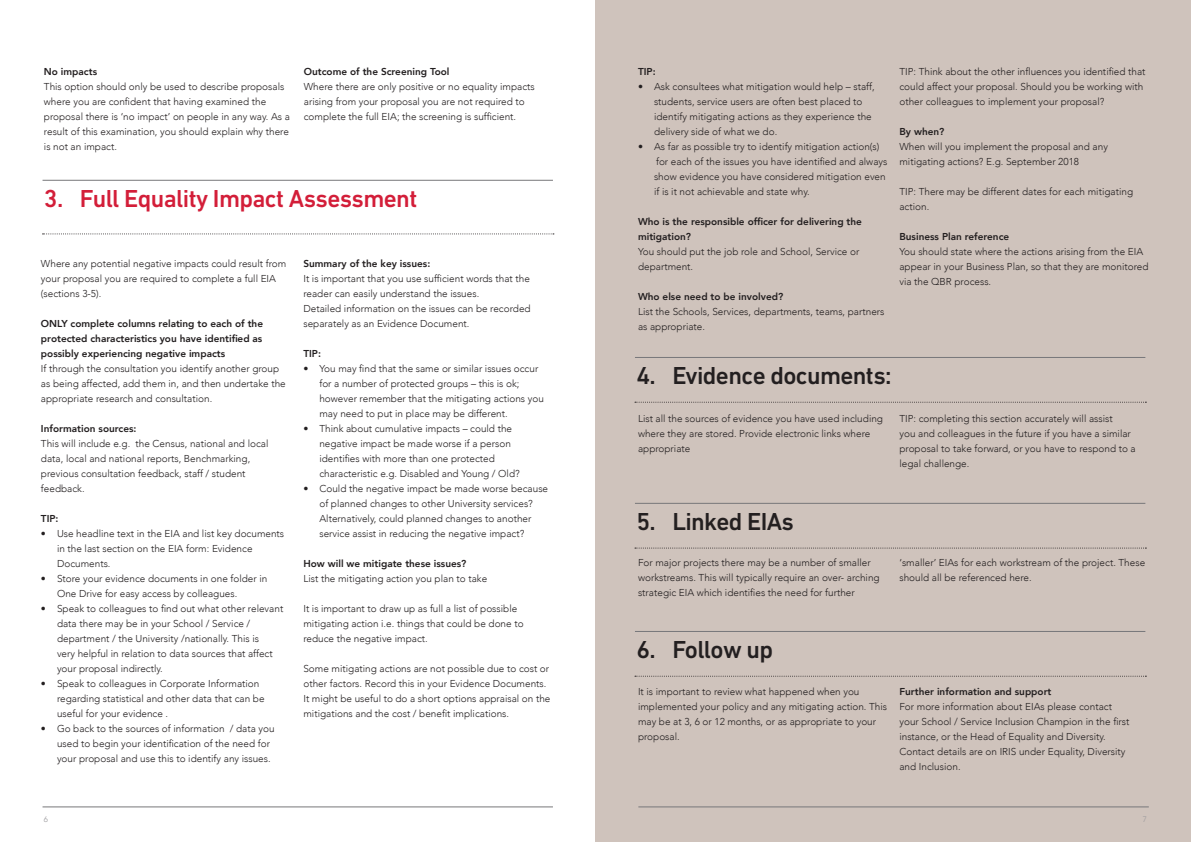
<style>
.page{position:relative;width:1191px;height:842px;background:#fff}
.page>*{position:absolute;margin:0;border:0;box-sizing:border-box;transform-origin:0 0}
.t1{font:500 25px "DIN Next LT Pro";letter-spacing:-.025em;color:#231f20}
.t2{font:500 25px "DIN Next LT Pro";letter-spacing:-.025em;color:#d31e39}
.t3{font:300 10px/15px "Avenir";color:#231f20}
.t4{font:800 10px/15px "Avenir";color:#231f20;text-align:justify}
.t5{font:300 8px "Avenir";color:#99989b}
</style>
<div class="page">
<hr style="left:43px;top:807px;width:510px;height:1px;background:#77777a">
<hr style="left:43px;top:180px;width:510px;height:1px;background:#77777a">
<div style="left:595px;top:0;width:596px;height:842px;background:#cfc3bc"></div>
<hr style="left:638px;top:807px;width:510px;height:1px;background:#77777a">
<svg style="left:43px;top:233px;width:511px;height:1px"></svg>
<hr style="left:635px;top:357px;width:510px;height:1px;background:#77777a">
<hr style="left:635px;top:503px;width:510px;height:1px;background:#77777a">
<hr style="left:635px;top:631px;width:510px;height:1px;background:#77777a">
<svg style="left:635px;top:402px;width:511px;height:1px"></svg>
<svg style="left:635px;top:548px;width:511px;height:1px"></svg>
<svg style="left:635px;top:676px;width:511px;height:1px"></svg>
<p class="t4" style="left:44px;top:64px;width:55px">No impacts</p>
<p class="t3" style="left:44px;top:79px;width:247px">This option should only be used to describe proposals where you are confident that having examined the proposal there is ‘no impact’ on people in any way. As a result of this examination, you should explain why there is not an impact.</p>
<p class="t4" style="left:304px;top:64px;width:147px">Outcome of the Screening Tool</p>
<p class="t3" style="left:304px;top:79px;width:232px">Where there are only positive or no equality impacts arising from your proposal you are not required to complete the full EIA; the screening is sufficient.</p>
<p class="t2" style="left:44px;top:184px;width:375px">3. Full Equality Impact Assessment</p>
<p class="t3" style="left:41px;top:256px;width:247px">Where any potential negative impacts could result from your proposal you are required to complete a full EIA (sections 3-5).</p>
<p class="t4" style="left:41px;top:316px;width:224px">ONLY complete columns relating to each of the protected characteristics you have identified as possibly experiencing negative impacts</p>
<p class="t3" style="left:41px;top:361px;width:246px">If through the consultation you identify another group as being affected, add them in, and then undertake the appropriate research and consultation.</p>
<p class="t4" style="left:41px;top:421px;width:97px">Information sources:</p>
<p class="t3" style="left:41px;top:436px;width:229px">This will include e.g. the Census, national and local data, local and national reports, Benchmarking, previous consultation feedback, staff / student feedback.</p>
<p class="t4" style="left:41px;top:511px;width:19px">TIP:</p>
<p class="t3" style="left:57px;top:526px;width:229px;text-indent:-16px">• Use headline text in the EIA and list key documents in the last section on the EIA form: Evidence<br>Documents.</p>
<p class="t3" style="left:57px;top:571px;width:212px;text-indent:-16px">• Store your evidence documents in one folder in<br>One Drive for easy access by colleagues.</p>
<p class="t3" style="left:57px;top:601px;width:228px;text-indent:-16px">• Speak to colleagues to find out what other relevant data there may be in your School / Service / department / the University /nationally. This is<br>very helpful in relation to data sources that affect your proposal indirectly.</p>
<p class="t3" style="left:57px;top:676px;width:209px;text-indent:-16px">• Speak to colleagues in Corporate Information regarding statistical and other data that can be useful for your evidence .</p>
<p class="t3" style="left:57px;top:721px;width:219px;text-indent:-16px">• Go back to the sources of information / data you used to begin your identification of the need for your proposal and use this to identify any issues.</p>
<p class="t4" style="left:303px;top:256px;width:128px">Summary of the key issues:</p>
<p class="t3" style="left:303px;top:271px;width:228px">It is important that you use sufficient words that the reader can easily understand the issues.</p>
<p class="t3" style="left:303px;top:301px;width:229px">Detailed information on the issues can be recorded separately as an Evidence Document.</p>
<p class="t4" style="left:303px;top:346px;width:19px">TIP:</p>
<p class="t3" style="left:319px;top:361px;width:226px;text-indent:-16px">• You may find that the same or similar issues occur for a number of protected groups – this is ok; however remember that the mitigating actions you may need to put in place may be different.</p>
<p class="t3" style="left:319px;top:421px;width:202px;text-indent:-16px">• Think about cumulative impacts – could the negative impact be made worse if a person identifies with more than one protected characteristic e.g. Disabled and Young / Old?</p>
<p class="t3" style="left:319px;top:481px;width:230px;text-indent:-16px">• Could the negative impact be made worse because of planned changes to other University services?<br>Alternatively, could planned changes to another service assist in reducing the negative impact?</p>
<p class="t4" style="left:303px;top:556px;width:164px">How will we mitigate these issues?</p>
<p class="t3" style="left:303px;top:571px;width:185px">List the mitigating action you plan to take</p>
<p class="t3" style="left:303px;top:601px;width:222px">It is important to draw up as full a list of possible mitigating action i.e. things that could be done to reduce the negative impact.</p>
<p class="t3" style="left:303px;top:661px;width:249px">Some mitigating actions are not possible due to cost or other factors. Record this in your Evidence Documents.<br>It might be useful to do a short options appraisal on the mitigations and the cost / benefit implications.</p>
<p class="t4" style="left:638px;top:64px;width:19px">TIP:</p>
<p class="t3" style="left:654px;top:79px;width:222px;text-indent:-16px">• Ask consultees what mitigation would help – staff, students, service users are often best placed to identify mitigating actions as they experience the delivery side of what we do.</p>
<p class="t3" style="left:654px;top:139px;width:235px;text-indent:-16px">• As far as possible try to identify mitigation action(s) for each of the issues you have identified and always show evidence you have considered mitigation even if is it not achievable and state why.</p>
<p class="t4" style="left:638px;top:214px;width:225px">Who is the responsible officer for delivering the mitigation?</p>
<p class="t3" style="left:638px;top:244px;width:223px">You should put the job role and School, Service or department.</p>
<p class="t4" style="left:638px;top:289px;width:147px">Who else need to be involved?</p>
<p class="t3" style="left:638px;top:304px;width:248px">List the Schools, Services, departments, teams, partners as appropriate.</p>
<p class="t3" style="left:899px;top:64px;width:248px">TIP: Think about the other influences you identified that could affect your proposal. Should you be working with other colleagues to implement your proposal?</p>
<p class="t4" style="left:899px;top:124px;width:46px">By when?</p>
<p class="t3" style="left:899px;top:139px;width:210px">When will you implement the proposal and any mitigating actions? E.g. September 2018</p>
<p class="t3" style="left:899px;top:184px;width:235px">TIP: There may be different dates for each mitigating action.</p>
<p class="t4" style="left:899px;top:229px;width:111px">Business Plan reference</p>
<p class="t3" style="left:899px;top:244px;width:251px">You should state where the actions arising from the EIA appear in your Business Plan, so that they are monitored via the QBR process.</p>
<p class="t1" style="left:636px;top:361px;width:257px">4. Evidence documents:</p>
<p class="t3" style="left:638px;top:411px;width:246px">List all the sources of evidence you have used including where they are stored. Provide electronic links where appropriate</p>
<p class="t3" style="left:899px;top:411px;width:238px">TIP: completing this section accurately will assist<br>you and colleagues in the future if you have a similar proposal to take forward, or you have to respond to a legal challenge.</p>
<p class="t1" style="left:636px;top:507px;width:159px">5. Linked EIAs</p>
<p class="t3" style="left:638px;top:555px;width:243px">For major projects there may be a number of smaller workstreams. This will typically require an over- arching strategic EIA which identifies the need for further</p>
<p class="t3" style="left:899px;top:555px;width:247px">‘smaller’ EIAs for each workstream of the project. These should all be referenced here.</p>
<p class="t1" style="left:636px;top:635px;width:138px">6. Follow up</p>
<p class="t3" style="left:638px;top:684px;width:250px">It is important to review what happened when you implemented your policy and any mitigating action. This may be at 3, 6 or 12 months, or as appropriate to your proposal.</p>
<p class="t4" style="left:899px;top:684px;width:154px">Further information and support</p>
<p class="t3" style="left:899px;top:699px;width:231px">For more information about EIAs please contact your School / Service Inclusion Champion in the first instance, or the Head of Equality and Diversity.</p>
<p class="t3" style="left:899px;top:744px;width:228px">Contact details are on IRIS under Equality, Diversity and Inclusion.</p>
<p class="t5" style="left:44px;top:814px;width:6px">6</p>
<p class="t5" style="left:1142px;top:814px;width:6px">7</p>
</div>
